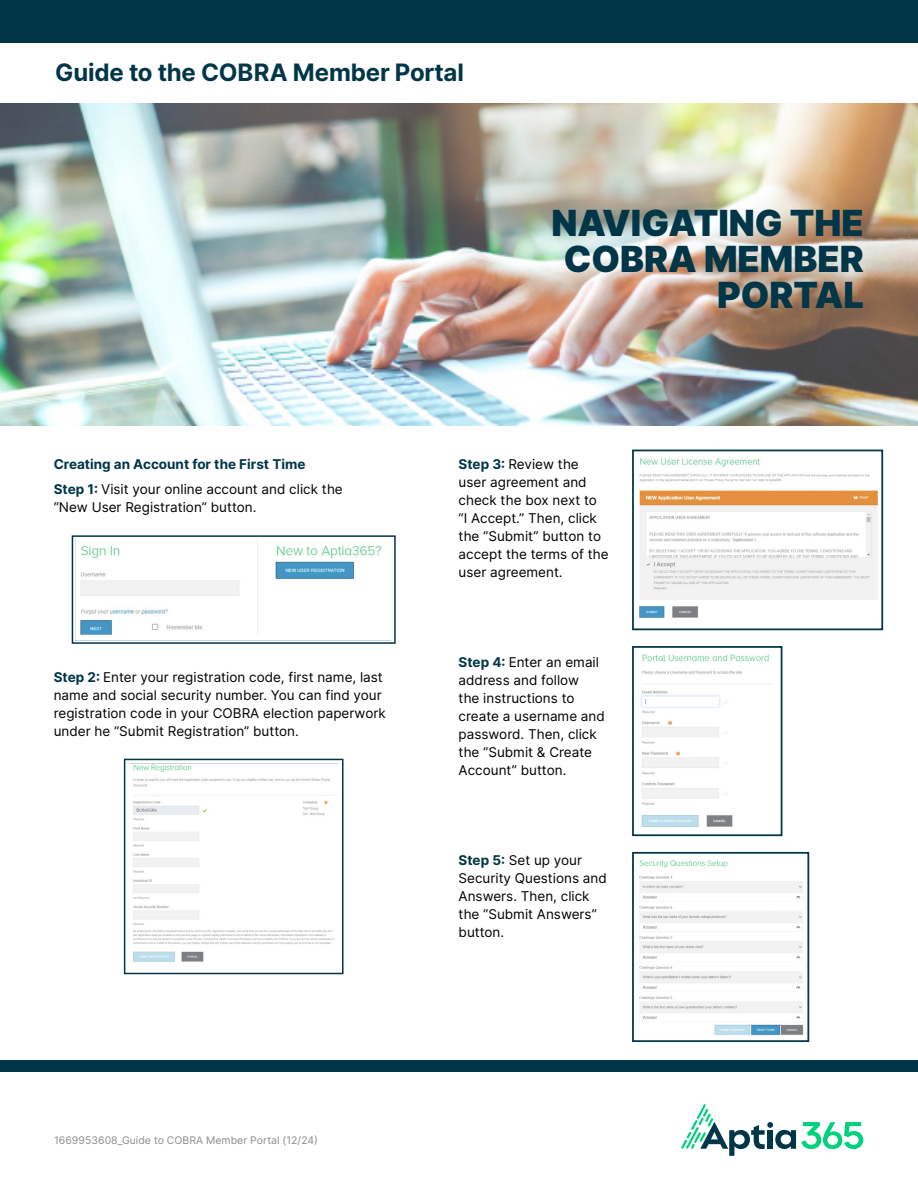
<style>
.page{position:relative;width:918px;height:1188px;background:#fff}
.page>*{position:absolute;margin:0;border:0;box-sizing:border-box;transform-origin:0 0}
.t1{font:900 36px/36px "Inter";color:#003647;text-align:right}
.t2{font:700 24px "Inter";letter-spacing:-.005em;color:#003647}
.t3{font:13.5px/18px "Inter";color:#000}
.t4{font:700 13.5px/24.8px "Inter";color:#003647}
.t5{font:10.5px "Inter";color:#8a8c8e}
.s1{font-weight:400;color:#000}
.s2{font-weight:700;color:#003647}
</style>
<div class="page">
<img style="left:0;top:103px;width:918px;height:322px">
<div style="left:0;top:1060px;width:917px;height:12px;background:#003647"></div>
<div style="left:0;top:0;width:918px;height:43px;background:#003647"></div>
<svg style="left:681px;top:1104px;width:182px;height:52px"></svg>
<img style="left:75px;top:539px;width:315px;height:102px">
<div style="left:72px;top:535px;width:324px;height:109px;border:2px solid #003647"></div>
<img style="left:133px;top:764px;width:203px;height:198px">
<div style="left:124px;top:759px;width:220px;height:215px;border:2px solid #003647"></div>
<img style="left:639px;top:458px;width:239px;height:160px">
<div style="left:632px;top:450px;width:251px;height:180px;border:2px solid #003647"></div>
<img style="left:640px;top:654px;width:129px;height:173px">
<div style="left:632px;top:646px;width:150px;height:190px;border:2px solid #003647"></div>
<img style="left:639px;top:860px;width:165px;height:175px">
<div style="left:632px;top:852px;width:177px;height:190px;border:2px solid #003647"></div>
<h2 class="t2" style="left:55px;top:55px;width:410px">Guide to the COBRA Member Portal</h2>
<h1 class="t1" style="left:551px;top:204px;width:314px">NAVIGATING THE<br>COBRA MEMBER<br>PORTAL</h1>
<p class="t4" style="left:54px;top:451px;width:291px">Creating an Account for the First Time<br>Step 1: <span class="s1">Visit your online account and click the</span></p>
<p class="t3" style="left:54px;top:498px;width:204px">“New User Registration” button.</p>
<p class="t3" style="left:54px;top:667px;width:334px"><span class="s2">Step 2:</span> Enter your registration code, first name, last name and social security number. You can find your registration code in your COBRA election paperwork under he “Submit Registration” button.</p>
<p class="t3" style="left:459px;top:455px;width:152px"><span class="s2">Step 3:</span> Review the user agreement and check the box next to “I Accept.” Then, click the “Submit” button to accept the terms of the user agreement.</p>
<p class="t3" style="left:459px;top:653px;width:148px"><span class="s2">Step 4:</span> Enter an email address and follow<br>the instructions to create a username and password. Then, click the “Submit &amp; Create<br>Account” button.</p>
<p class="t3" style="left:459px;top:851px;width:150px"><span class="s2">Step 5:</span> Set up your<br>Security Questions and<br>Answers. Then, click the “Submit Answers” button.</p>
<p class="t5" style="left:54px;top:1133px;width:266px">1669953608_Guide to COBRA Member Portal (12/24)</p>
</div>
